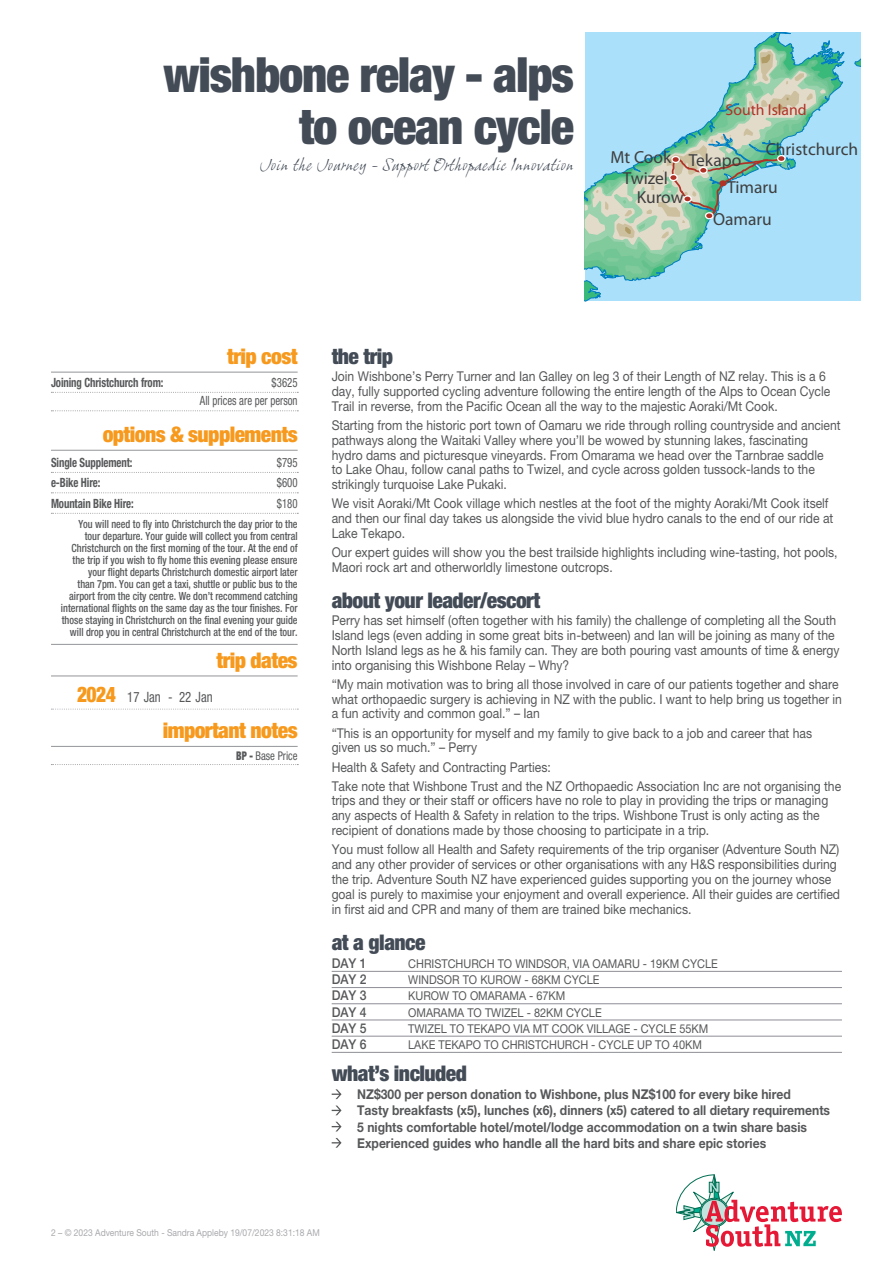
<style>
.page{position:relative;width:893px;height:1263px;background:#fff}
.page>*{position:absolute;margin:0;border:0;box-sizing:border-box;transform-origin:0 0}
.t1{font:900 condensed 48.6px/52.9px "Helvetica Neue LT Std";letter-spacing:-.025em;color:#434b56;text-align:right}
.t2{font:900 condensed 21.6px "Helvetica Neue LT Std";letter-spacing:-.025em;color:#434b56}
.t3{font:900 condensed 21.6px "Helvetica Neue LT Std";letter-spacing:-.025em;color:#f7991c}
.t4{font:17.4px "Myriad Pro";color:#3e3e3f}
.t5{font:16.2px "Grimshaw Hand ITC Italic";color:#434b56}
.t6{font:15.75px "Myriad Pro";color:#b03227}
.t7{font:condensed 14.25px "Helvetica Neue LT Std";color:#57585a;scale:.9 1}
.t8{font:13.5px/14.9px "Helvetica Neue LT Std";color:#57585a;scale:.9 1}
.t9{font:700 13.5px/16.2px "Helvetica Neue LT Std";color:#57585a;scale:.9 1}
.t10{font:500 13.5px "Helvetica Neue LT Std";color:#57585a;scale:.9 1}
.t11{font:700 condensed 12.75px "Helvetica Neue LT Std";letter-spacing:-.01em;color:#57585a;scale:.85 1}
.t12{font:condensed 12.75px/18.5px "Helvetica Neue LT Std";color:#57585a;text-align:right;scale:.85 1}
.t13{font:12.15px "Helvetica Neue LT Std";color:#57585a;scale:.9 1}
.t14{font:condensed 12px "Helvetica Neue LT Std";color:#57585a;scale:.9 1}
.t15{font:500 condensed 11.25px/12px "Helvetica Neue LT Std";color:#57585a;text-align:right;scale:.9 1}
.t16{font:9.45px "Helvetica Neue LT Std";color:#a8a9ad;scale:.9 1}
.s1{font-weight:900;font-size:21.6px;color:#f7991c}
.s2{font-weight:900}
</style>
<div class="page">
<hr style="left:332px;top:971px;width:510px;height:1px;background:#8e8e96">
<hr style="left:332px;top:987px;width:510px;height:1px;background:#8e8e96">
<hr style="left:332px;top:1003px;width:510px;height:1px;background:#8e8e96">
<hr style="left:332px;top:1019px;width:510px;height:1px;background:#8e8e96">
<hr style="left:332px;top:1036px;width:510px;height:1px;background:#8e8e96">
<hr style="left:332px;top:1052px;width:510px;height:1px;background:#8e8e96">
<svg style="left:332px;top:1089px;width:10px;height:10px"></svg>
<svg style="left:332px;top:1105px;width:10px;height:10px"></svg>
<svg style="left:332px;top:1122px;width:10px;height:9px"></svg>
<svg style="left:332px;top:1138px;width:10px;height:10px"></svg>
<svg style="left:676px;top:1174px;width:166px;height:76px"></svg>
<svg style="left:585px;top:33px;width:275px;height:268px;background:#a2d6dd"></svg>
<div style="left:777px;top:155px;width:9px;height:7px;background:#b03227;border:1px solid #fff;border-radius:50%"></div>
<svg style="left:683px;top:195px;width:9px;height:8px"></svg>
<div style="left:671px;top:156px;width:9px;height:7px;background:#b03227;border:1px solid #fff;border-radius:50%"></div>
<div style="left:669px;top:174px;width:9px;height:7px;background:#b03227;border:1px solid #fff;border-radius:50%"></div>
<div style="left:719px;top:180px;width:8px;height:6px;background:#b03227;border-radius:50%"></div>
<div style="left:699px;top:167px;width:9px;height:7px;background:#b03227;border:1px solid #fff;border-radius:50%"></div>
<div style="left:705px;top:212px;width:9px;height:7px;background:#b03227;border:1px solid #fff;border-radius:50%"></div>
<hr style="left:51px;top:676px;width:247px;height:1px;background:#939598">
<svg style="left:51px;top:709px;width:247px;height:1px"></svg>
<hr style="left:51px;top:746px;width:247px;height:1px;background:#939598">
<svg style="left:51px;top:764px;width:247px;height:1px"></svg>
<hr style="left:51px;top:372px;width:247px;height:1px;background:#939598">
<svg style="left:51px;top:392px;width:247px;height:1px"></svg>
<svg style="left:51px;top:410px;width:247px;height:1px"></svg>
<hr style="left:51px;top:450px;width:247px;height:1px;background:#939598">
<svg style="left:51px;top:472px;width:247px;height:1px"></svg>
<svg style="left:51px;top:492px;width:247px;height:1px"></svg>
<svg style="left:51px;top:513px;width:247px;height:1px"></svg>
<hr style="left:51px;top:644px;width:247px;height:1px;background:#939598">
<h1 class="t1" style="left:164px;top:47px;width:412px">wishbone relay ‑ alps to ocean cycle</h1>
<p class="t5" style="left:260px;top:155px;width:316px">Join the Journey ‑ Support Orthopaedic Innovation</p>
<p class="t6" style="left:725px;top:100px;width:83px">South Island</p>
<p class="t4" style="left:766px;top:138px;width:94px">Christchurch</p>
<p class="t4" style="left:610px;top:147px;width:62px">Mt Cook</p>
<p class="t4" style="left:637px;top:187px;width:48px">Kurow</p>
<p class="t4" style="left:689px;top:150px;width:54px">Tekapo</p>
<p class="t4" style="left:623px;top:168px;width:47px">Twizel</p>
<p class="t4" style="left:727px;top:177px;width:52px">Timaru</p>
<p class="t4" style="left:713px;top:209px;width:60px">Oamaru</p>
<h2 class="t3" style="left:227px;top:343px;width:72px">trip cost</h2>
<p class="t11" style="left:51px;top:375px;width:134px">Joining Christchurch from:</p>
<p class="t12" style="left:200px;top:373px;width:116px">$3625<br>All prices are per person</p>
<h2 class="t3" style="left:103px;top:421px;width:196px">options &amp; supplements</h2>
<p class="t11" style="left:51px;top:455px;width:97px">Single Supplement:</p>
<p class="t12" style="left:277px;top:453px;width:26px">$795</p>
<p class="t11" style="left:51px;top:475px;width:60px">e-Bike Hire:</p>
<p class="t12" style="left:277px;top:474px;width:26px">$600</p>
<p class="t11" style="left:51px;top:496px;width:99px">Mountain Bike Hire:</p>
<p class="t12" style="left:277px;top:494px;width:26px">$180</p>
<p class="t15" style="left:61px;top:517px;width:264px">You will need to fly into Christchurch the day prior to the tour departure. Your guide will collect you from central Christchurch on the first morning of the tour. At the end of the trip if you wish to fly home this evening please ensure your flight departs Christchurch domestic airport later<br>than 7pm. You can get a taxi, shuttle or public bus to the airport from the city centre. We don’t recommend catching international flights on the same day as the tour finishes. For those staying in Christchurch on the final evening your guide will drop you in central Christchurch at the end of the tour.</p>
<h2 class="t3" style="left:216px;top:647px;width:83px">trip dates</h2>
<p class="t7" style="left:77px;top:689px;width:152px"><span class="s1">2024</span> 17 Jan - 22 Jan</p>
<h2 class="t3" style="left:163px;top:717px;width:136px">important notes</h2>
<p class="t14" style="left:236px;top:749px;width:70px"><span class="s2">BP -</span> Base Price</p>
<h2 class="t2" style="left:332px;top:343px;width:63px">the trip</h2>
<p class="t8" style="left:332px;top:369px;width:556px">Join Wishbone’s Perry Turner and Ian Galley on leg 3 of their Length of NZ relay. This is a 6 day, fully supported cycling adventure following the entire length of the Alps to Ocean Cycle<br>Trail in reverse, from the Pacific Ocean all the way to the majestic Aoraki/Mt Cook.</p>
<p class="t8" style="left:332px;top:417px;width:567px">Starting from the historic port town of Oamaru we ride through rolling countryside and ancient pathways along the Waitaki Valley where you’ll be wowed by stunning lakes, fascinating hydro dams and picturesque vineyards. From Omarama we head over the Tarnbrae saddle<br>to Lake Ohau, follow canal paths to Twizel, and cycle across golden tussock‑lands to the strikingly turquoise Lake Pukaki.</p>
<p class="t8" style="left:332px;top:496px;width:559px">We visit Aoraki/Mt Cook village which nestles at the foot of the mighty Aoraki/Mt Cook itself and then our final day takes us alongside the vivid blue hydro canals to the end of our ride at<br>Lake Tekapo.</p>
<p class="t8" style="left:332px;top:545px;width:564px">Our expert guides will show you the best trailside highlights including wine‑tasting, hot pools,<br>Maori rock art and otherworldly limestone outcrops.</p>
<h2 class="t2" style="left:332px;top:587px;width:210px">about your leader/escort</h2>
<p class="t8" style="left:332px;top:613px;width:566px">Perry has set himself (often together with his family) the challenge of completing all the South Island legs (even adding in some great bits in‑between) and Ian will be joining as many of the North Island legs as he &amp; his family can. They are both pouring vast amounts of time &amp; energy into organising this Wishbone Relay – Why?</p>
<p class="t8" style="left:332px;top:676px;width:568px">“My main motivation was to bring all those involved in care of our patients together and share what orthopaedic surgery is achieving in NZ with the public. I want to help bring us together in a fun activity and common goal.” – Ian</p>
<p class="t8" style="left:332px;top:725px;width:535px">“This is an opportunity for myself and my family to give back to a job and career that has given us so much.” – Perry</p>
<p class="t8" style="left:332px;top:757px;width:568px;line-height:19px">Health &amp; Safety and Contracting Parties:<br>Take note that Wishbone Trust and the NZ Orthopaedic Association Inc are not organising the</p>
<p class="t8" style="left:332px;top:793px;width:553px">trips and they or their staff or officers have no role to play in providing the trips or managing any aspects of Health &amp; Safety in relation to the trips. Wishbone Trust is only acting as the recipient of donations made by those choosing to participate in a trip.</p>
<p class="t8" style="left:332px;top:842px;width:566px">You must follow all Health and Safety requirements of the trip organiser (Adventure South NZ) and any other provider of services or other organisations with any H&amp;S responsibilities during the trip. Adventure South NZ have experienced guides supporting you on the journey whose goal is purely to maximise your enjoyment and overall experience. All their guides are certified in first aid and CPR and many of them are trained bike mechanics.</p>
<h2 class="t2" style="left:332px;top:929px;width:95px">at a glance</h2>
<p class="t10" style="left:332px;top:955px;width:40px">DAY 1</p>
<p class="t13" style="left:408px;top:956px;width:346px">CHRISTCHURCH TO WINDSOR, VIA OAMARU - 19KM CYCLE</p>
<p class="t10" style="left:332px;top:971px;width:40px">DAY 2</p>
<p class="t13" style="left:408px;top:973px;width:214px">WINDSOR TO KUROW - 68KM CYCLE</p>
<p class="t10" style="left:332px;top:987px;width:40px">DAY 3</p>
<p class="t13" style="left:408px;top:989px;width:176px">KUROW TO OMARAMA - 67KM</p>
<p class="t10" style="left:332px;top:1004px;width:40px">DAY 4</p>
<p class="t13" style="left:408px;top:1005px;width:216px">OMARAMA TO TWIZEL - 82KM CYCLE</p>
<p class="t10" style="left:332px;top:1020px;width:40px">DAY 5</p>
<p class="t13" style="left:408px;top:1021px;width:335px">TWIZEL TO TEKAPO VIA MT COOK VILLAGE - CYCLE 55KM</p>
<p class="t10" style="left:332px;top:1036px;width:40px">DAY 6</p>
<p class="t13" style="left:408px;top:1037px;width:328px">LAKE TEKAPO TO CHRISTCHURCH - CYCLE UP TO 40KM</p>
<h2 class="t2" style="left:332px;top:1060px;width:137px">what’s included</h2>
<p class="t9" style="left:357px;top:1086px;width:527px">NZ$300 per person donation to Wishbone, plus NZ$100 for every bike hired<br>Tasty breakfasts (x5), lunches (x6), dinners (x5) catered to all dietary requirements 5 nights comfortable hotel/motel/lodge accommodation on a twin share basis Experienced guides who handle all the hard bits and share epic stories</p>
<p class="t16" style="left:51px;top:1227px;width:300px">2 – © 2023 Adventure South - Sandra Appleby 19/07/2023 8:31:18 AM</p>
</div>
